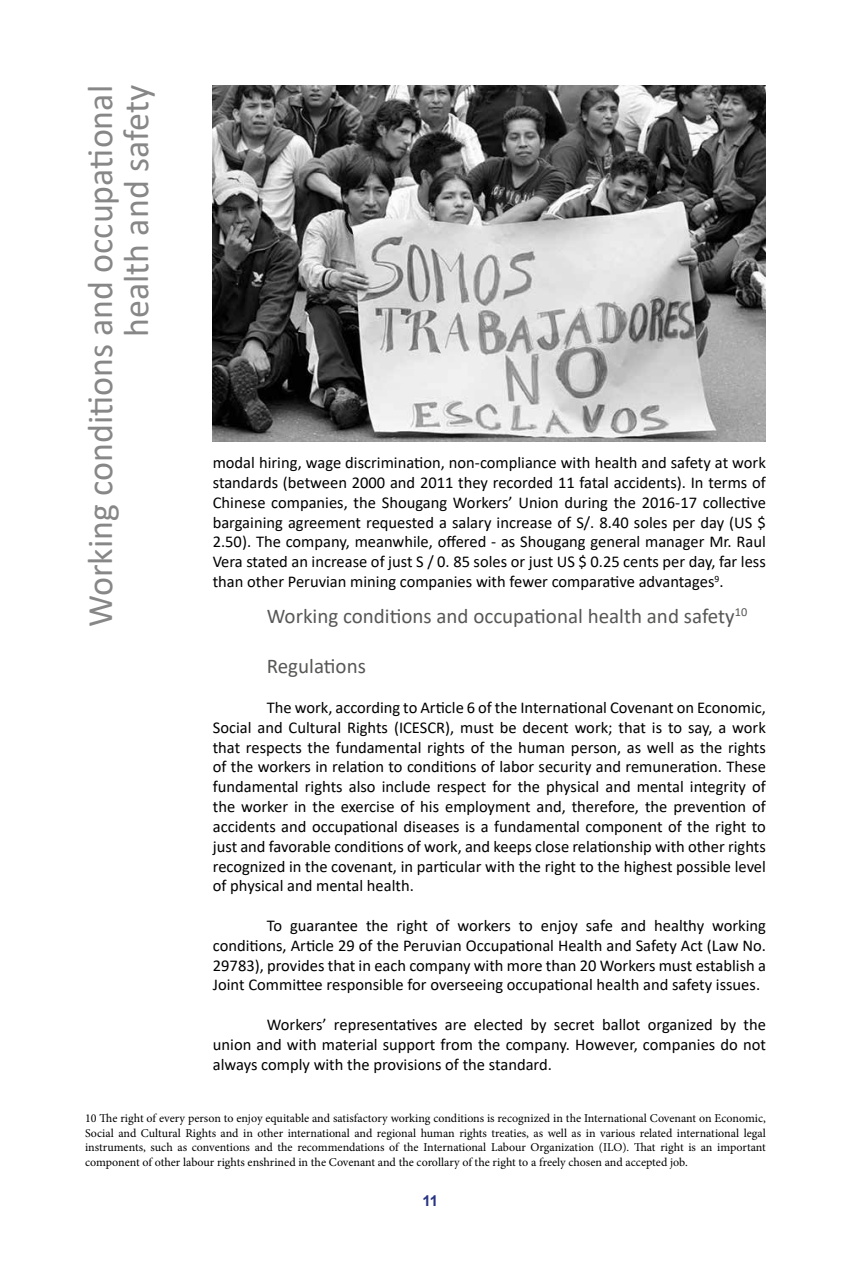
<style>
.page{position:relative;width:851px;height:1276px;background:#fff}
.page>*{position:absolute;margin:0;border:0;box-sizing:border-box;transform-origin:0 0}
.t1{font:36px/36px "Calibri";color:#878787;text-align:right}
.t2{font:21px "Calibri";color:#575756}
.t3{font:16.5px/19.8px "Calibri";color:#000;text-align:justify}
.t4{font:700 15px "Arial";color:#283583}
.t5{font:12px/14.4px "Minion Pro";color:#000;text-align:justify}
</style>
<div class="page">
<img style="left:213px;top:85px;width:552px;height:356px">
<h1 class="t1" style="left:81px;top:627px;width:543px;rotate:-90deg">Working conditions and occupational health and safety</h1>
<p class="t3" style="left:213px;top:452px;width:554px">modal hiring, wage discrimination, non-compliance with health and safety at work standards (between 2000 and 2011 they recorded 11 fatal accidents). In terms of Chinese companies, the Shougang Workers’ Union during the 2016-17 collective bargaining agreement requested a salary increase of S/. 8.40 soles per day (US $ 2.50). The company, meanwhile, offered - as Shougang general manager Mr. Raul Vera stated an increase of just S / 0. 85 soles or just US $ 0.25 cents per day, far less than other Peruvian mining companies with fewer comparative advantages<sup>9</sup>.</p>
<p class="t2" style="left:267px;top:601px;width:482px">Working conditions and occupational health and safety<sup>10</sup></p>
<p class="t2" style="left:267px;top:652px;width:101px">Regulations</p>
<p class="t3" style="left:213px;top:697px;width:554px;text-indent:54px">The work, according to Article 6 of the International Covenant on Economic, Social and Cultural Rights (ICESCR), must be decent work; that is to say, a work that respects the fundamental rights of the human person, as well as the rights of the workers in relation to conditions of labor security and remuneration. These fundamental rights also include respect for the physical and mental integrity of the worker in the exercise of his employment and, therefore, the prevention of accidents and occupational diseases is a fundamental component of the right to just and favorable conditions of work, and keeps close relationship with other rights recognized in the covenant, in particular with the right to the highest possible level of physical and mental health.</p>
<p class="t3" style="left:213px;top:915px;width:554px;text-indent:54px">To guarantee the right of workers to enjoy safe and healthy working conditions, Article 29 of the Peruvian Occupational Health and Safety Act (Law No.<br>29783), provides that in each company with more than 20 Workers must establish a Joint Committee responsible for overseeing occupational health and safety issues.</p>
<p class="t3" style="left:213px;top:1014px;width:554px;text-indent:54px">Workers’ representatives are elected by secret ballot organized by the union and with material support from the company. However, companies do not always comply with the provisions of the standard.</p>
<p class="t5" style="left:85px;top:1111px;width:682px">10 The right of every person to enjoy equitable and satisfactory working conditions is recognized in the International Covenant on Economic, Social and Cultural Rights and in other international and regional human rights treaties, as well as in various related international legal instruments, such as conventions and the recommendations of the International Labour Organization (ILO). That right is an important component of other labour rights enshrined in the Covenant and the corollary of the right to a freely chosen and accepted job.</p>
<p class="t4" style="left:422px;top:1189px;width:17px">11</p>
</div>
